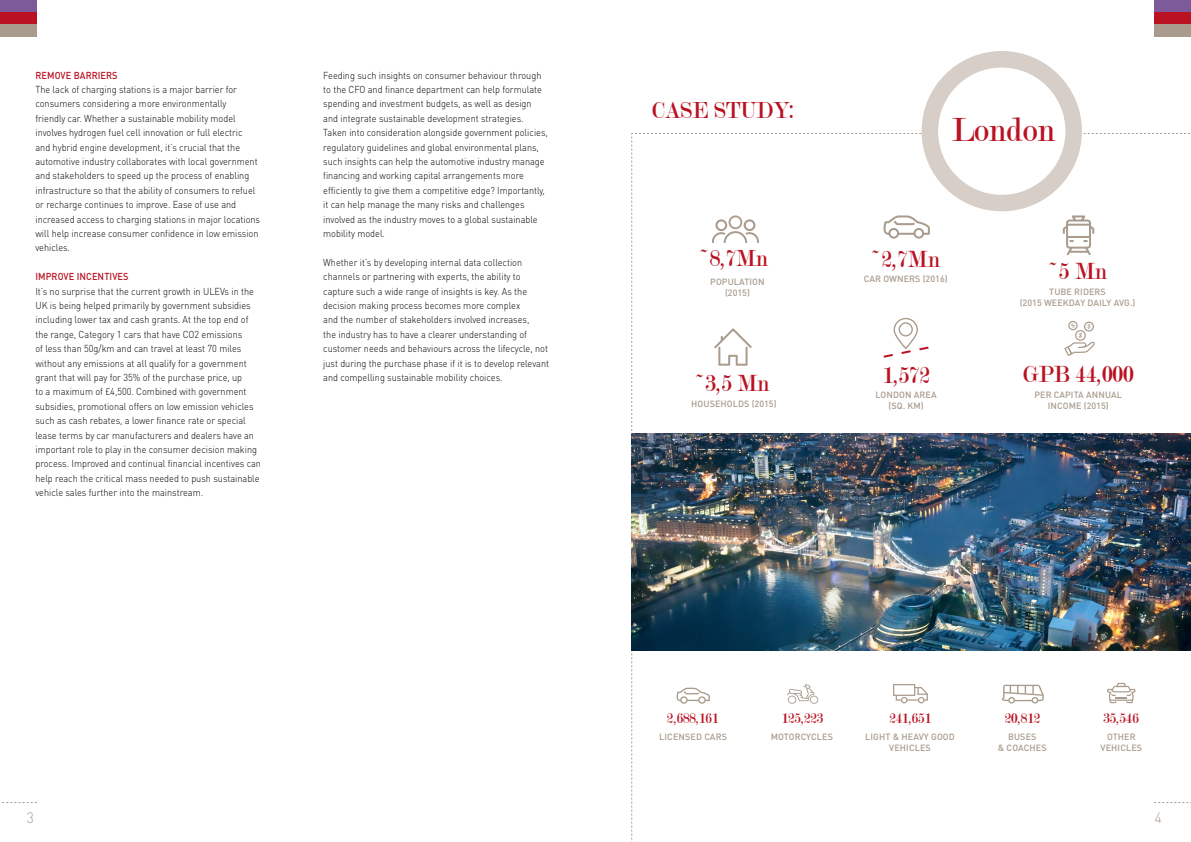
<style>
.page{position:relative;width:1191px;height:842px;background:#fff}
.page>*{position:absolute;margin:0;border:0;box-sizing:border-box;transform-origin:0 0}
.t1{font:36px "Modern";color:#ba1222;scale:.91 1}
.t2{font:25.2px "Modern";color:#ba1222;scale:.91 1}
.t3{font:25px "Modern";color:#ba1222;scale:.92 1}
.t4{font:15.4px "Modern";color:#ba1222;scale:.92 1}
.t5{font:300 15px "DIN Pro";color:#a99b8d;scale:.92 1}
.t6{font:300 10px/14.4px "DIN Pro";color:#000;scale:.91 1}
.t7{font:500 10px "DIN Pro";letter-spacing:.01em;color:#ba1222;scale:.91 1}
.t8{font:500 9px/10.8px "DIN Pro";letter-spacing:.01em;color:#a99b8d;text-align:center}
.s1{font-size:25.2px;color:#ac2729}
.s2{color:#ac2729}
</style>
<div class="page">
<div style="left:0;top:0;width:37px;height:12px;background:#7d5a99"></div>
<div style="left:0;top:12px;width:37px;height:13px;background:#ba1222"></div>
<div style="left:0;top:25px;width:37px;height:12px;background:#a99b8d"></div>
<svg style="left:0;top:802px;width:37px;height:1px"></svg>
<div style="left:1154px;top:0;width:37px;height:12px;background:#7d5a99"></div>
<div style="left:1154px;top:12px;width:37px;height:13px;background:#ba1222"></div>
<div style="left:1154px;top:25px;width:37px;height:12px;background:#a99b8d"></div>
<div style="left:921px;top:51px;width:161px;height:160px;border:16px solid #d6cec7;border-radius:50%"></div>
<img style="left:631px;top:133px;width:560px;height:709px">
<p class="t7" style="left:35px;top:68px;width:92px">REMOVE BARRIERS</p>
<p class="t6" style="left:35px;top:82px;width:248px">The lack of charging stations is a major barrier for consumers considering a more environmentally<br>friendly car. Whether a sustainable mobility model involves hydrogen fuel cell innovation or full electric<br>and hybrid engine development, it’s crucial that the automotive industry collaborates with local government and stakeholders to speed up the process of enabling infrastructure so that the ability of consumers to refuel or recharge continues to improve. Ease of use and increased access to charging stations in major locations will help increase consumer confidence in low emission vehicles.</p>
<p class="t7" style="left:35px;top:270px;width:104px">IMPROVE INCENTIVES</p>
<p class="t6" style="left:35px;top:283px;width:249px">It’s no surprise that the current growth in ULEVs in the UK is being helped primarily by government subsidies including lower tax and cash grants. At the top end of the range, Category 1 cars that have CO2 emissions<br>of less than 50g/km and can travel at least 70 miles without any emissions at all qualify for a government grant that will pay for 35% of the purchase price, up<br>to a maximum of £4,500. Combined with government subsidies, promotional offers on low emission vehicles such as cash rebates, a lower finance rate or special lease terms by car manufacturers and dealers have an important role to play in the consumer decision making process. Improved and continual financial incentives can help reach the critical mass needed to push sustainable vehicle sales further into the mainstream.</p>
<p class="t6" style="left:323px;top:67px;width:248px">Feeding such insights on consumer behaviour through to the CFO and finance department can help formulate spending and investment budgets, as well as design and integrate sustainable development strategies.<br>Taken into consideration alongside government policies, regulatory guidelines and global environmental plans, such insights can help the automotive industry manage financing and working capital arrangements more efficiently to give them a competitive edge? Importantly, it can help manage the many risks and challenges involved as the industry moves to a global sustainable mobility model.</p>
<p class="t6" style="left:323px;top:254px;width:250px">Whether it’s by developing internal data collection channels or partnering with experts, the ability to capture such a wide range of insights is key. As the decision making process becomes more complex<br>and the number of stakeholders involved increases,<br>the industry has to have a clearer understanding of customer needs and behaviours across the lifecycle, not just during the purchase phase if it is to develop relevant and compelling sustainable mobility choices.</p>
<h3 class="t5" style="left:27px;top:807px;width:9px">3</h3>
<h3 class="t3" style="left:652px;top:98px;width:156px">CASE STUDY:</h3>
<h3 class="t3" style="left:700px;top:246px;width:76px"><span class="s1">~</span>8,7Mn</h3>
<p class="t8" style="left:710px;top:276px;width:56px">POPULATION (2015)</p>
<h2 class="t2" style="left:695px;top:370px;width:83px"><span class="s2">~</span>3,5 Mn</h2>
<p class="t8" style="left:691px;top:397px;width:87px">HOUSEHOLDS (2015)</p>
<h1 class="t1" style="left:951px;top:112px;width:115px">London</h1>
<h2 class="t2" style="left:871px;top:246px;width:77px"><span class="s2">~</span>2,7Mn</h2>
<p class="t8" style="left:864px;top:273px;width:85px">CAR OWNERS (2016)</p>
<h2 class="t2" style="left:882px;top:362px;width:54px">1,572</h2>
<p class="t8" style="left:875px;top:389px;width:63px">LONDON AREA (SQ. KM)</p>
<h2 class="t2" style="left:1049px;top:259px;width:66px"><span class="s2">~</span>5 Mn</h2>
<p class="t8" style="left:1019px;top:286px;width:117px">TUBE RIDERS<br>(2015 WEEKDAY DAILY AVG.)</p>
<h2 class="t2" style="left:1023px;top:362px;width:123px">GPB 44,000</h2>
<p class="t8" style="left:1034px;top:389px;width:89px">PER CAPITA ANNUAL<br>INCOME (2015)</p>
<h3 class="t4" style="left:667px;top:710px;width:57px">2,688,161</h3>
<h3 class="t4" style="left:781px;top:710px;width:47px">125,223</h3>
<h3 class="t4" style="left:889px;top:710px;width:47px">241,651</h3>
<h3 class="t4" style="left:1004px;top:710px;width:40px">20,812</h3>
<h3 class="t4" style="left:1103px;top:710px;width:40px">35,546</h3>
<p class="t8" style="left:659px;top:731px;width:69px">LICENSED CARS</p>
<p class="t8" style="left:770px;top:731px;width:64px">MOTORCYCLES</p>
<p class="t8" style="left:865px;top:731px;width:91px">LIGHT &amp; HEAVY GOOD<br>VEHICLES</p>
<p class="t8" style="left:998px;top:731px;width:50px">BUSES<br>&amp; COACHES</p>
<p class="t8" style="left:1100px;top:731px;width:43px">OTHER<br>VEHICLES</p>
<h3 class="t5" style="left:1155px;top:807px;width:9px">4</h3>
</div>
